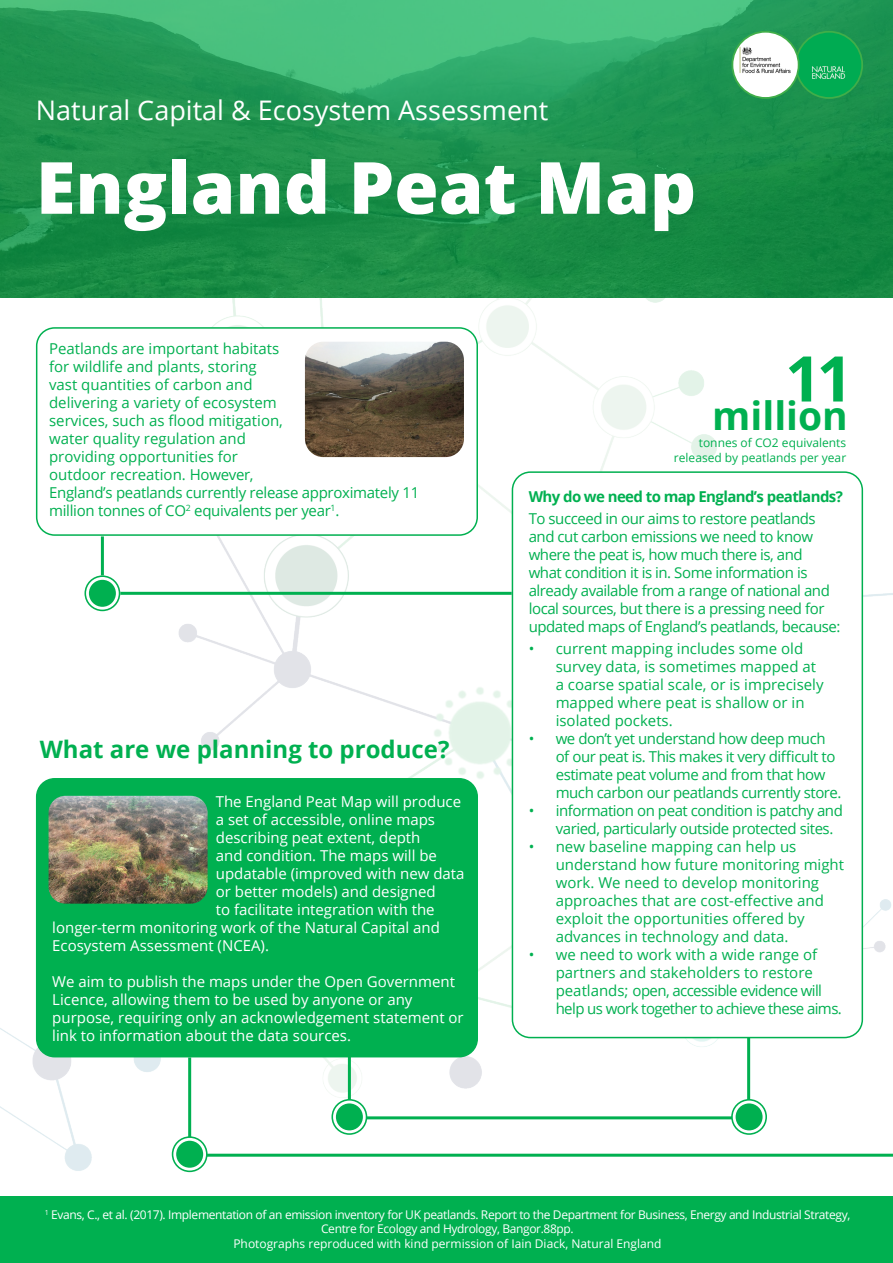
<style>
.page{position:relative;width:893px;height:1263px;background:#fff}
.page>*{position:absolute;margin:0;border:0;box-sizing:border-box;transform-origin:0 0}
.t1{font:800 72px "Open Sans";color:#fff}
.t2{font:700 63px "Open Sans";color:#00b050}
.t3{font:700 39px "Open Sans";color:#00b050}
.t4{font:27px "Open Sans";color:#fff}
.t5{font:700 24px "Open Sans";color:#00b050}
.t6{font:15px/18px "Open Sans";color:#00b050}
.t7{font:15px/18px "Open Sans";letter-spacing:-.02em;color:#00b050}
.t8{font:15px/18px "Open Sans";color:#fff}
.t9{font:700 15px "Open Sans";letter-spacing:-.04em;color:#00b050}
.t10{font:12px/14.4px "Open Sans";letter-spacing:-.03em;color:#fff;text-align:center}
.t11{font:12px "Open Sans";color:#fff}
.t12{font:12px/14.4px "Open Sans";color:#00b050;text-align:right}
</style>
<div class="page">
<img style="left:0;top:298px;width:893px;height:875px">
<div style="left:0;top:1196px;width:893px;height:67px;background:#00b050"></div>
<svg style="left:0;top:0;width:893px;height:298px;background:#229753"></svg>
<div style="left:37px;top:328px;width:440px;height:207px;background:#fff;border-radius:18px"></div>
<div style="left:36px;top:327px;width:442px;height:209px;border:2px solid #00b050;border-radius:18px"></div>
<img style="left:305px;top:342px;width:159px;height:115px">
<div style="left:37px;top:779px;width:440px;height:278px;background:#00b050;border-radius:18px"></div>
<div style="left:36px;top:778px;width:442px;height:279px;border:2px solid #00b050;border-radius:18px"></div>
<img style="left:49px;top:796px;width:159px;height:108px">
<hr style="left:101px;top:536px;width:3px;height:39px;background:#00b050">
<hr style="left:348px;top:1055px;width:3px;height:63px;background:#00b050">
<hr style="left:188px;top:1057px;width:3px;height:98px;background:#00b050">
<hr style="left:747px;top:1038px;width:3px;height:78px;background:#00b050">
<svg style="left:85px;top:576px;width:35px;height:34px"></svg>
<div style="left:84px;top:575px;width:36px;height:36px;border:2px solid #00b050;border-radius:50%"></div>
<div style="left:89px;top:580px;width:27px;height:27px;background:#00b050;border-radius:50%"></div>
<hr style="left:120px;top:592px;width:392px;height:3px;background:#00b050">
<hr style="left:344px;top:1116px;width:403px;height:3px;background:#00b050">
<hr style="left:190px;top:1154px;width:703px;height:3px;background:#00b050">
<div style="left:512px;top:472px;width:350px;height:565px;background:#fff;border-radius:18px"></div>
<div style="left:512px;top:471px;width:351px;height:567px;border:2px solid #00b050;border-radius:18px"></div>
<svg style="left:732px;top:1100px;width:34px;height:34px"></svg>
<div style="left:731px;top:1099px;width:36px;height:36px;border:2px solid #00b050;border-radius:50%"></div>
<div style="left:736px;top:1103px;width:27px;height:27px;background:#00b050;border-radius:50%"></div>
<svg style="left:332px;top:1100px;width:34px;height:34px"></svg>
<div style="left:331px;top:1099px;width:36px;height:36px;border:2px solid #00b050;border-radius:50%"></div>
<div style="left:336px;top:1103px;width:27px;height:27px;background:#00b050;border-radius:50%"></div>
<svg style="left:173px;top:1137px;width:34px;height:34px"></svg>
<div style="left:172px;top:1136px;width:36px;height:36px;border:2px solid #00b050;border-radius:50%"></div>
<div style="left:176px;top:1141px;width:27px;height:27px;background:#00b050;border-radius:50%"></div>
<img style="left:799px;top:32px;width:63px;height:66px">
<div style="left:795px;top:31px;width:68px;height:68px;border:2px solid #40ae49;border-radius:50%"></div>
<img style="left:732px;top:32px;width:67px;height:66px">
<div style="left:731px;top:31px;width:68px;height:68px;border:2px solid #40ae49;border-radius:50%"></div>
<p class="t4" style="left:36px;top:91px;width:514px">Natural Capital &amp; Ecosystem Assessment</p>
<p class="t1" style="left:36px;top:133px;width:662px">England Peat Map</p>
<p class="t6" style="left:49px;top:339px;width:372px">Peatlands are important habitats<br>for wildlife and plants, storing<br>vast quantities of carbon and<br>delivering a variety of ecosystem<br>services, such as flood mitigation,<br>water quality regulation and<br>providing opportunities for<br>outdoor recreation. However,<br>England’s peatlands currently release approximately 11 million tonnes of CO<sup>2</sup> equivalents per year<sup>1</sup>.</p>
<p class="t5" style="left:40px;top:733px;width:411px">What are we planning to produce?</p>
<p class="t8" style="left:216px;top:792px;width:247px">The England Peat Map will produce</p>
<p class="t8" style="left:216px;top:810px;width:221px">a set of accessible, online maps</p>
<p class="t8" style="left:216px;top:828px;width:206px">describing peat extent, depth</p>
<p class="t8" style="left:216px;top:846px;width:223px">and condition. The maps will be</p>
<p class="t8" style="left:216px;top:864px;width:250px">updatable (improved with new data</p>
<p class="t8" style="left:216px;top:882px;width:221px">or better models) and designed</p>
<p class="t8" style="left:216px;top:900px;width:220px">to facilitate integration with the</p>
<p class="t8" style="left:52px;top:918px;width:389px">longer-term monitoring work of the Natural Capital and</p>
<p class="t8" style="left:52px;top:936px;width:218px">Ecosystem Assessment (NCEA).</p>
<p class="t8" style="left:52px;top:972px;width:413px">We aim to publish the maps under the Open Government Licence, allowing them to be used by anyone or any purpose, requiring only an acknowledgement statement or link to information about the data sources.</p>
<p class="t2" style="left:785px;top:334px;width:69px">11</p>
<p class="t3" style="left:712px;top:388px;width:137px">million</p>
<p class="t12" style="left:674px;top:435px;width:174px">tonnes of CO2 equivalents released by peatlands per year</p>
<p class="t9" style="left:529px;top:486px;width:316px">Why do we need to map England’s peatlands?</p>
<p class="t7" style="left:529px;top:509px;width:313px">To succeed in our aims to restore peatlands and cut carbon emissions we need to know where the peat is, how much there is, and<br>what condition it is in. Some information is already available from a range of national and local sources, but there is a pressing need for updated maps of England’s peatlands, because:</p>
<p class="t6" style="left:556px;top:639px;width:269px;text-indent:-27px">• current mapping includes some old survey data, is sometimes mapped at a coarse spatial scale, or is imprecisely mapped where peat is shallow or in isolated pockets.</p>
<p class="t7" style="left:556px;top:729px;width:287px;text-indent:-27px">• we don’t yet understand how deep much of our peat is. This makes it very difficult to estimate peat volume and from that how much carbon our peatlands currently store.</p>
<p class="t7" style="left:556px;top:801px;width:289px;text-indent:-27px">• information on peat condition is patchy and varied, particularly outside protected sites.</p>
<p class="t6" style="left:556px;top:837px;width:290px;text-indent:-27px">• new baseline mapping can help us understand how future monitoring might work. We need to develop monitoring approaches that are cost-effective and exploit the opportunities offered by advances in technology and data.</p>
<p class="t6" style="left:556px;top:945px;width:288px;text-indent:-27px">• we need to work with a wide range of partners and stakeholders to restore peatlands; open, accessible evidence will help us work together to achieve these aims.</p>
<p class="t10" style="left:45px;top:1207px;width:807px"><sup>1</sup> Evans, C., et al. (2017). Implementation of an emission inventory for UK peatlands. Report to the Department for Business, Energy and Industrial Strategy,<br>Centre for Ecology and Hydrology, Bangor.88pp.</p>
<p class="t11" style="left:233px;top:1235px;width:430px">Photographs reproduced with kind permission of Iain Diack, Natural England</p>
</div>
